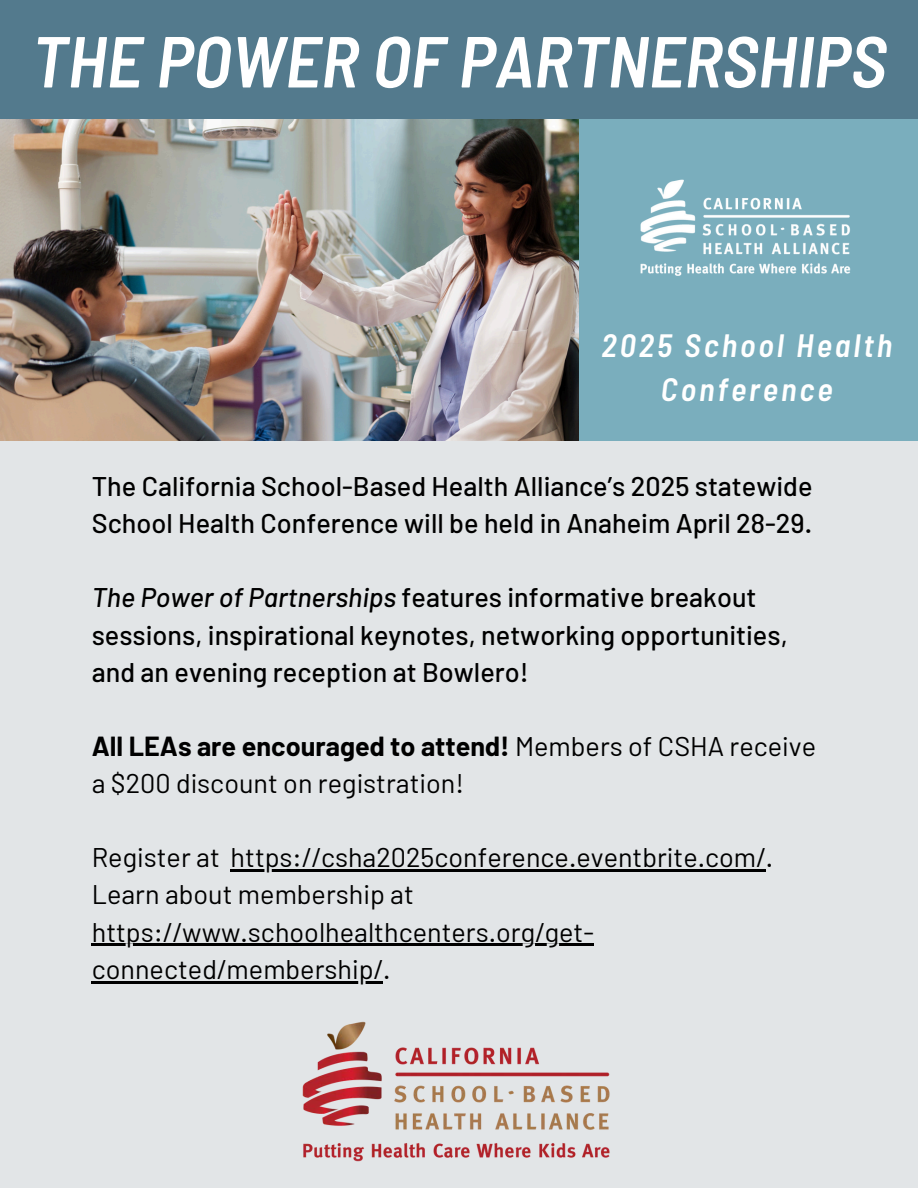
<style>
.page{position:relative;width:918px;height:1188px;background:#fff}
.page>*{position:absolute;margin:0;border:0;box-sizing:border-box;transform-origin:0 0}
.t1{font:italic 600 semi-condensed 72px "Barlow";color:#fff}
.t2{font:italic 600 semi-condensed 32.25px/44.1px "Barlow";letter-spacing:.095em;color:#fff;text-align:center}
.t3{font:500 27px/37.2px "Barlow";color:#000}
.t4{font:27px/37.2px "Barlow";color:#000}
.s1{font-style:italic}
.s2{font-weight:700}
</style>
<div class="page">
<img style="left:0;top:119px;width:579px;height:322px">
<div style="left:579px;top:95px;width:339px;height:346px;background:#7aaebd"></div>
<img style="left:640px;top:179px;width:211px;height:97px">
<div style="left:0;top:0;width:918px;height:119px;background:#537a8d"></div>
<div style="left:0;top:441px;width:918px;height:747px;background:#e2e5e7"></div>
<img style="left:261px;top:983px;width:349px;height:179px">
<hr style="left:231px;top:870px;width:535px;height:2px;background:#000">
<hr style="left:92px;top:944px;width:502px;height:2px;background:#000">
<hr style="left:92px;top:981px;width:291px;height:2px;background:#000">
<p class="t1" style="left:32px;top:15px;width:856px">THE POWER OF PARTNERSHIPS</p>
<h1 class="t2" style="left:602px;top:322px;width:292px">2025 School Health<br>Conference</h1>
<p class="t3" style="left:92px;top:467px;width:722px">The California School-Based Health Alliance’s 2025 statewide<br>School Health Conference will be held in Anaheim April 28-29.</p>
<h2 class="t3" style="left:92px;top:578px;width:698px"><span class="s1">The Power of Partnerships</span> features informative breakout sessions, inspirational keynotes, networking opportunities, and an evening reception at Bowlero!</h2>
<h3 class="t4" style="left:92px;top:727px;width:726px"><span class="s2">All LEAs are encouraged to attend!</span> Members of CSHA receive a $200 discount on registration!</h3>
<h3 class="t4" style="left:92px;top:838px;width:683px">Register at https://csha2025conference.eventbrite.com/.</h3>
<p class="t4" style="left:92px;top:875px;width:324px">Learn about membership at</p>
<p class="t4" style="left:92px;top:912px;width:504px">https://www.schoolhealthcenters.org/get-</p>
<p class="t4" style="left:92px;top:949px;width:300px">connected/membership/.</p>
</div>
